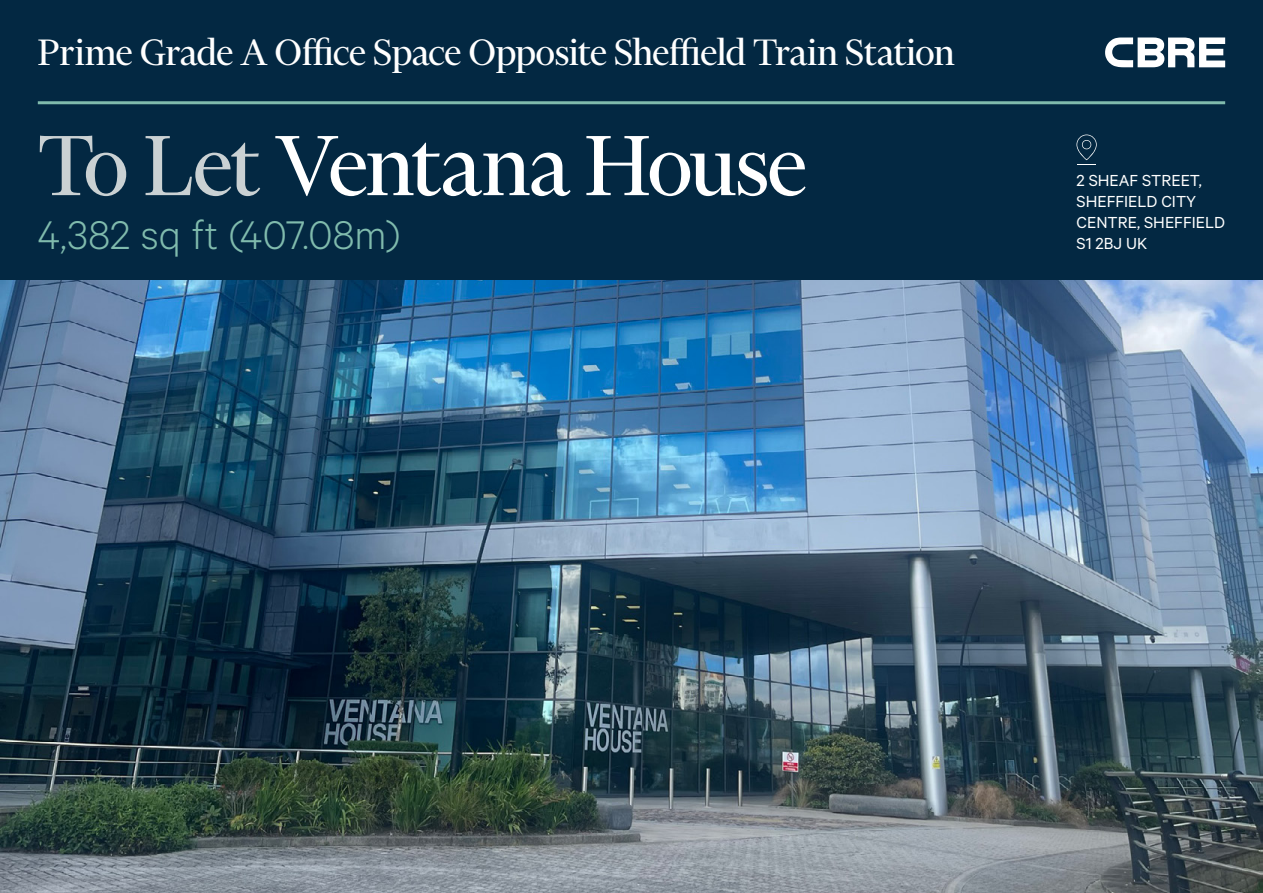
<style>
.page{position:relative;width:1263px;height:893px;background:#fff}
.page>*{position:absolute;margin:0;border:0;box-sizing:border-box;transform-origin:0 0}
.t1{font:97.5px "Financier Display";letter-spacing:-.025em;color:#fff}
.t2{font:300 45px "Calibre";letter-spacing:.005em;color:#80bbad}
.t3{font:42px "Financier Display";letter-spacing:-.01em;color:#fff}
.t4{font:18px/21px "Calibre";color:#fff}
.s1{color:#cad1d3}
</style>
<div class="page">
<div style="left:0;top:0;width:1263px;height:280px;background:#032842"></div>
<svg style="left:1105px;top:38px;width:120px;height:29px"></svg>
<hr style="left:38px;top:101px;width:1187px;height:3px;background:#80bbad">
<img style="left:0;top:280px;width:1263px;height:613px">
<svg style="left:1076px;top:135px;width:21px;height:30px"></svg>
<p class="t3" style="left:38px;top:30px;width:918px">Prime Grade A Office Space Opposite Sheffield Train Station</p>
<h1 class="t1" style="left:38px;top:115px;width:771px"><span class="s1">To Let</span> Ventana House</h1>
<p class="t2" style="left:38px;top:209px;width:364px">4,382 sq ft (407.08m)</p>
<p class="t4" style="left:1076px;top:169px;width:150px">2 SHEAF STREET,<br>SHEFFIELD CITY<br>CENTRE, SHEFFIELD<br>S1 2BJ UK</p>
</div>
